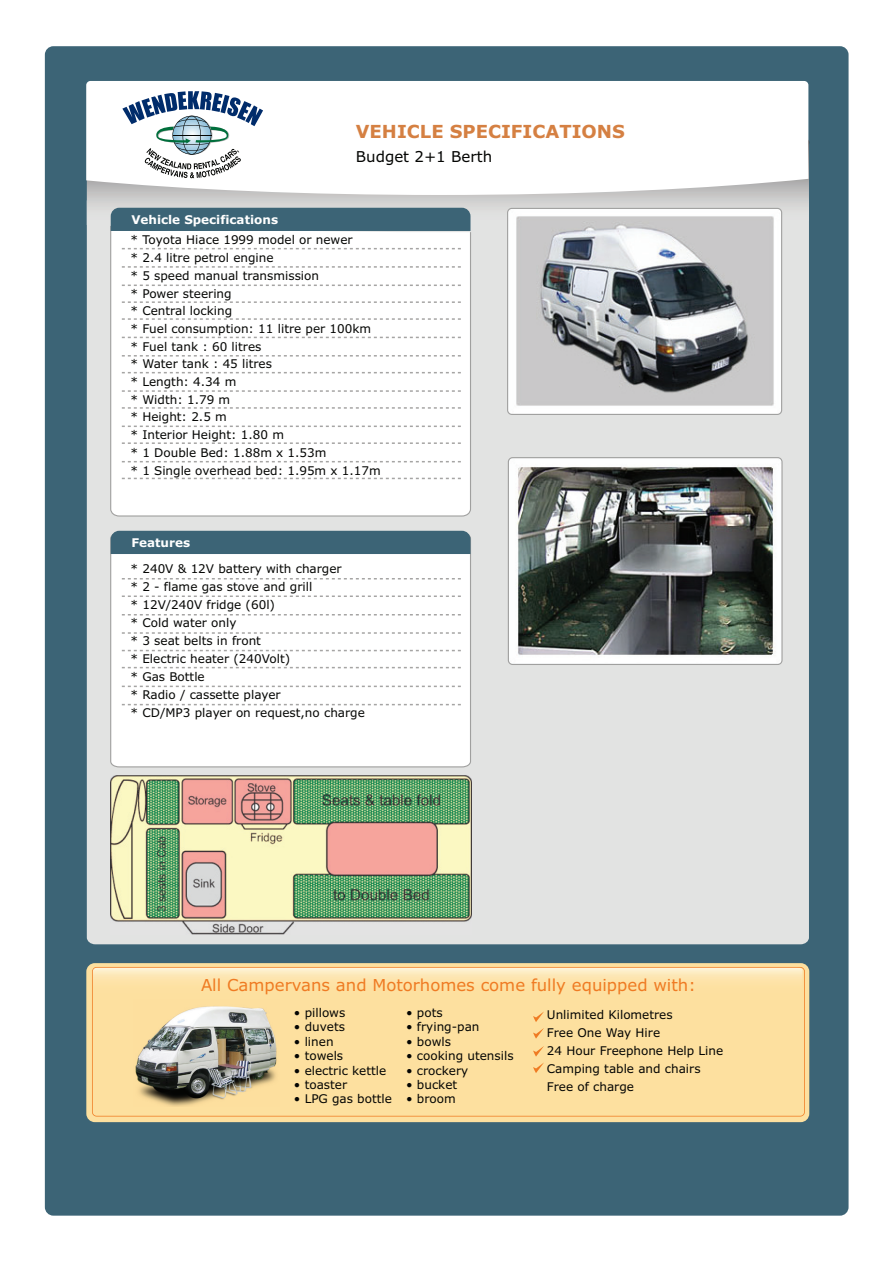
<style>
.page{position:relative;width:893px;height:1263px;background:#fff}
.page>*{position:absolute;margin:0;border:0;box-sizing:border-box;transform-origin:0 0}
.t1{font:700 18px "Verdana";color:#d58042}
.t2{font:16.5px "Verdana";color:#ef7b23}
.t3{font:15px "Verdana";color:#040503}
.t4{font:12px/17.7px "Verdana";color:#040503}
.t5{font:700 12px "Verdana";color:#fff}
</style>
<div class="page">
<div style="left:45px;top:46px;width:803px;height:1169px;background:#3c6476;border-radius:9px"></div>
<div style="left:87px;top:244px;width:722px;height:700px;background:#e2e3e2"></div>
<div style="left:110px;top:244px;width:361px;height:273px;background:#fff"></div>
<svg style="left:122px;top:248px;width:339px;height:1px"></svg>
<svg style="left:122px;top:266px;width:339px;height:2px"></svg>
<svg style="left:122px;top:285px;width:339px;height:1px"></svg>
<svg style="left:122px;top:301px;width:339px;height:2px"></svg>
<svg style="left:122px;top:318px;width:339px;height:2px"></svg>
<svg style="left:122px;top:337px;width:339px;height:1px"></svg>
<svg style="left:122px;top:355px;width:339px;height:2px"></svg>
<svg style="left:122px;top:372px;width:339px;height:1px"></svg>
<svg style="left:122px;top:390px;width:339px;height:2px"></svg>
<svg style="left:122px;top:407px;width:339px;height:2px"></svg>
<svg style="left:122px;top:426px;width:339px;height:1px"></svg>
<svg style="left:122px;top:442px;width:339px;height:2px"></svg>
<svg style="left:122px;top:461px;width:339px;height:1px"></svg>
<svg style="left:122px;top:478px;width:339px;height:1px"></svg>
<div style="left:86px;top:963px;width:723px;height:159px;background:#fde09f;border-radius:9px"></div>
<svg style="left:92px;top:967px;width:713px;height:149px"></svg>
<svg style="left:87px;top:136px;width:723px;height:108px;background:#dddede"></svg>
<div style="left:86px;top:81px;width:722px;height:114px;background:#fff"></div>
<svg style="left:122px;top:91px;width:141px;height:87px;background:#bcc8d1"></svg>
<div style="left:110px;top:532px;width:361px;height:235px;background:#fff"></div>
<svg style="left:111px;top:531px;width:359px;height:23px"></svg>
<svg style="left:122px;top:614px;width:339px;height:1px"></svg>
<svg style="left:122px;top:595px;width:339px;height:2px"></svg>
<svg style="left:122px;top:578px;width:339px;height:1px"></svg>
<svg style="left:122px;top:632px;width:339px;height:2px"></svg>
<svg style="left:122px;top:650px;width:339px;height:1px"></svg>
<svg style="left:122px;top:686px;width:339px;height:1px"></svg>
<svg style="left:122px;top:667px;width:339px;height:1px"></svg>
<svg style="left:122px;top:704px;width:339px;height:1px"></svg>
<svg style="left:111px;top:208px;width:359px;height:23px"></svg>
<svg style="left:507px;top:208px;width:275px;height:207px;background:#afb1b3"></svg>
<img style="left:508px;top:457px;width:275px;height:208px">
<img style="left:110px;top:775px;width:361px;height:159px">
<p class="t1" style="left:356px;top:120px;width:270px">VEHICLE SPECIFICATIONS</p>
<p class="t5" style="left:131px;top:212px;width:148px">Vehicle Specifications</p>
<p class="t3" style="left:356px;top:147px;width:138px">Budget 2+1 Berth</p>
<p class="t4" style="left:130px;top:231px;width:252px">* Toyota Hiace 1999 model or newer<br>* 2.4 litre petrol engine<br>* 5 speed manual transmission<br>* Power steering<br>* Central locking<br>* Fuel consumption: 11 litre per 100km * Fuel tank : 60 litres<br>* Water tank : 45 litres<br>* Length: 4.34 m<br>* Width: 1.79 m<br>* Height: 2.5 m<br>* Interior Height: 1.80 m<br>* 1 Double Bed: 1.88m x 1.53m<br>* 1 Single overhead bed: 1.95m x 1.17m</p>
<p class="t5" style="left:131px;top:535px;width:60px">Features</p>
<p class="t4" style="left:131px;top:560px;width:236px">* 240V &amp; 12V battery with charger<br>* 2 - flame gas stove and grill<br>* 12V/240V fridge (60l)<br>* Cold water only<br>* 3 seat belts in front<br>* Electric heater (240Volt)<br>* Gas Bottle<br>* Radio / cassette player<br>* CD/MP3 player on request,no charge</p>
<p class="t2" style="left:201px;top:974px;width:496px">All Campervans and Motorhomes come fully equipped with:</p>
<p class="t4" style="left:547px;top:1005px;width:178px">Unlimited Kilometres<br>Free One Way Hire<br>24 Hour Freephone Help Line<br>Camping table and chairs<br>Free of charge</p>
<p class="t4" style="left:294px;top:1003px;width:53px">• pillows</p>
<p class="t4" style="left:294px;top:1018px;width:53px">• duvets</p>
<p class="t4" style="left:294px;top:1032px;width:41px">• linen</p>
<p class="t4" style="left:294px;top:1046px;width:51px">• towels</p>
<p class="t4" style="left:294px;top:1061px;width:94px">• electric kettle</p>
<p class="t4" style="left:294px;top:1075px;width:55px">• toaster</p>
<p class="t4" style="left:294px;top:1090px;width:100px">• LPG gas bottle</p>
<p class="t4" style="left:406px;top:1003px;width:38px">• pots</p>
<p class="t4" style="left:406px;top:1018px;width:75px">• frying-pan</p>
<p class="t4" style="left:406px;top:1032px;width:46px">• bowls</p>
<p class="t4" style="left:406px;top:1046px;width:109px">• cooking utensils</p>
<p class="t4" style="left:406px;top:1061px;width:64px">• crockery</p>
<p class="t4" style="left:406px;top:1075px;width:53px">• bucket</p>
<p class="t4" style="left:406px;top:1090px;width:51px">• broom</p>
</div>
